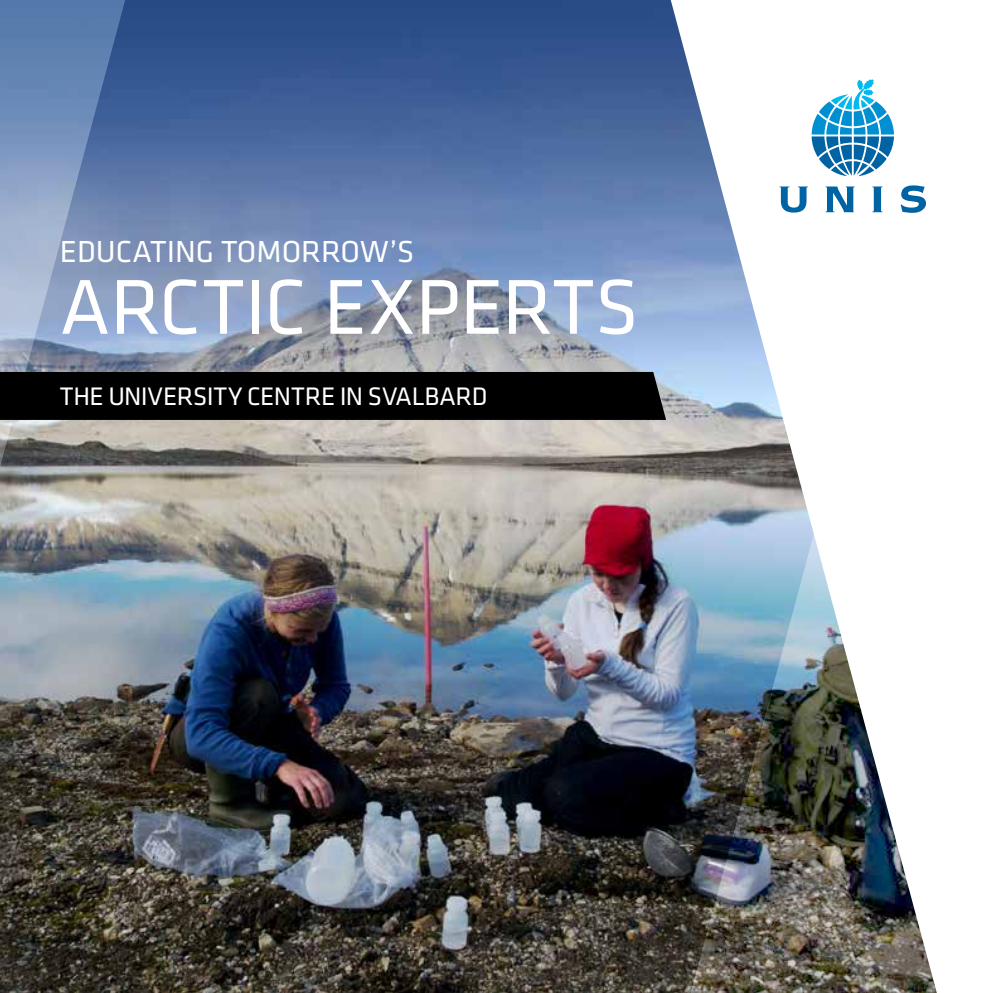
<style>
.page{position:relative;width:993px;height:993px;background:#fff}
.page>*{position:absolute;margin:0;border:0;box-sizing:border-box;transform-origin:0 0}
.t1{font:80.5px "Klavika Basic";color:#fff}
.t2{font:31.5px "Klavika Basic";color:#fff}
.t3{font:26.25px "Klavika Basic";letter-spacing:-.01em;color:#fff}
</style>
<div class="page">
<img style="left:0;top:0;width:926px;height:992px">
<svg style="left:0;top:0;width:129px;height:467px;background:#7a90b3"></svg>
<div style="left:0;top:372px;width:666px;height:48px;background:#000"></div>
<svg style="left:779px;top:79px;width:146px;height:134px"></svg>
<img style="left:557px;top:525px;width:380px;height:467px">
<p class="t2" style="left:60px;top:231px;width:355px">EDUCATING TOMORROW’S</p>
<h1 class="t1" style="left:60px;top:254px;width:580px">ARCTIC EXPERTS</h1>
<p class="t3" style="left:60px;top:379px;width:429px">THE UNIVERSITY CENTRE IN SVALBARD</p>
</div>
